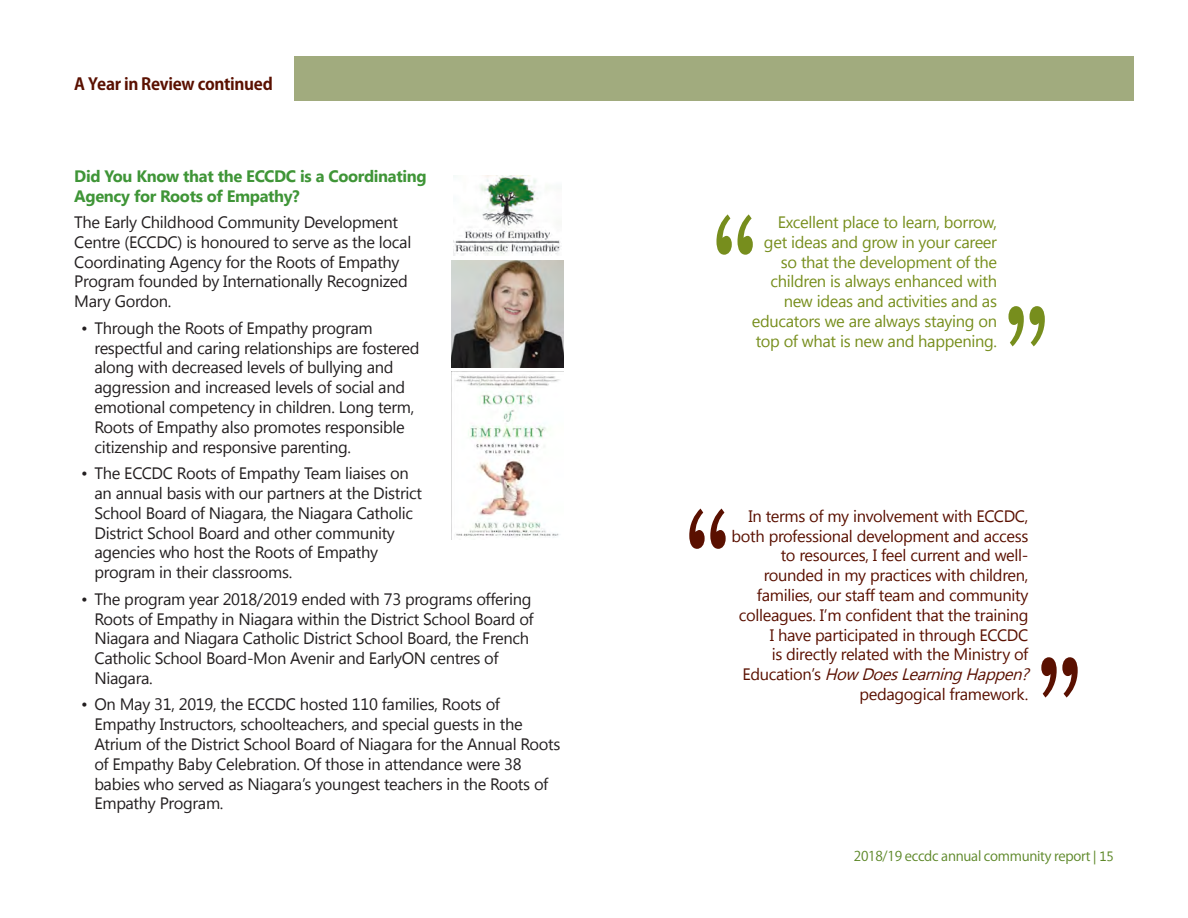
<style>
.page{position:relative;width:1188px;height:918px;background:#fff}
.page>*{position:absolute;margin:0;border:0;box-sizing:border-box;transform-origin:0 0}
.t1{font:191.85px "Koz Min Pro";color:#5a1000;scale:.8 1}
.t2{font:191.85px "Koz Min Pro";color:#778e1d;scale:.8 1}
.t3{font:16.5px/19.8px "Segoe UI";letter-spacing:-.02em;color:#231f20}
.t4{font:16.5px "Segoe UI";letter-spacing:-.02em;color:#5a1000}
.t5{font:16.5px/19.8px "Segoe UI";letter-spacing:-.02em;color:#778e1d;text-align:right}
.t6{font:700 16.5px/19.8px "Segoe UI";letter-spacing:-.02em;color:#3f9537}
.t7{font:italic 16.5px "Segoe UI";color:#5a1000}
.t8{font:700 16.5px "Koz Go Pro";letter-spacing:-.02em;color:#5a1000}
.t9{font:13.5px "Koz Go Pro";letter-spacing:-.02em;color:#5c8727}
.s1{font-style:normal}
.s2{font-family:"Segoe UI"}
</style>
<div class="page">
<img style="left:453px;top:175px;width:108px;height:81px">
<img style="left:451px;top:261px;width:112px;height:107px">
<img style="left:451px;top:371px;width:112px;height:168px">
<div style="left:295px;top:56px;width:839px;height:45px;background:#a1ab7e"></div>
<p class="t8" style="left:74px;top:73px;width:200px">A Year in Review continued</p>
<p class="t6" style="left:74px;top:165px;width:354px">Did You Know that the ECCDC is a Coordinating<br>Agency for Roots of Empathy?</p>
<p class="t3" style="left:74px;top:212px;width:339px">The Early Childhood Community Development Centre (ECCDC) is honoured to serve as the local Coordinating Agency for the Roots of Empathy Program founded by Internationally Recognized Mary Gordon.</p>
<p class="t3" style="left:94px;top:317px;width:327px;text-indent:-14px">• Through the Roots of Empathy program respectful and caring relationships are fostered along with decreased levels of bullying and aggression and increased levels of social and emotional competency in children. Long term, Roots of Empathy also promotes responsible citizenship and responsive parenting.</p>
<p class="t3" style="left:94px;top:463px;width:329px;text-indent:-14px">• The ECCDC Roots of Empathy Team liaises on an annual basis with our partners at the District School Board of Niagara, the Niagara Catholic District School Board and other community agencies who host the Roots of Empathy program in their classrooms.</p>
<p class="t3" style="left:94px;top:588px;width:441px;text-indent:-14px">• The program year 2018/2019 ended with 73 programs offering Roots of Empathy in Niagara within the District School Board of Niagara and Niagara Catholic District School Board, the French Catholic School Board-Mon Avenir and EarlyON centres of Niagara.</p>
<p class="t3" style="left:94px;top:694px;width:468px;text-indent:-14px">• On May 31, 2019, the ECCDC hosted 110 families, Roots of Empathy Instructors, schoolteachers, and special guests in the Atrium of the District School Board of Niagara for the Annual Roots of Empathy Baby Celebration. Of those in attendance were 38 babies who served as Niagara’s youngest teachers in the Roots of Empathy Program.</p>
<p class="t2" style="left:708px;top:153px;width:69px">“</p>
<p class="t5" style="left:752px;top:212px;width:247px">Excellent place to learn, borrow, get ideas and grow in your career so that the development of the children is always enhanced with new ideas and activities and as educators we are always staying on</p>
<p class="t5" style="left:756px;top:330px;width:243px">top of what is new and happening.</p>
<p class="t2" style="left:1000px;top:245px;width:69px">”</p>
<p class="t1" style="left:680px;top:447px;width:69px">“</p>
<p class="t4" style="left:748px;top:505px;width:281px">In terms of my involvement with ECCDC,</p>
<p class="t4" style="left:732px;top:524px;width:298px">both professional development and access</p>
<p class="t4" style="left:781px;top:544px;width:249px">to resources, I feel current and well-</p>
<p class="t4" style="left:764px;top:564px;width:266px">rounded in my practices with children,</p>
<p class="t4" style="left:757px;top:584px;width:273px">families, our staff team and community</p>
<p class="t4" style="left:739px;top:604px;width:291px">colleagues. I’m confident that the training</p>
<p class="t4" style="left:770px;top:623px;width:260px">I have participated in through ECCDC</p>
<p class="t4" style="left:772px;top:643px;width:258px">is directly related with the Ministry of</p>
<p class="t7" style="left:742px;top:663px;width:293px"><span class="s1">E d u c a t i o n ’ s</span> How DoesLearningHappen?</p>
<p class="t4" style="left:859px;top:683px;width:171px">pedagogical framework.</p>
<p class="t1" style="left:1032px;top:596px;width:69px">”</p>
<p class="t9" style="left:854px;top:848px;width:261px">2018/19 eccdc annual community report <span class="s2">| 15</span></p>
</div>
